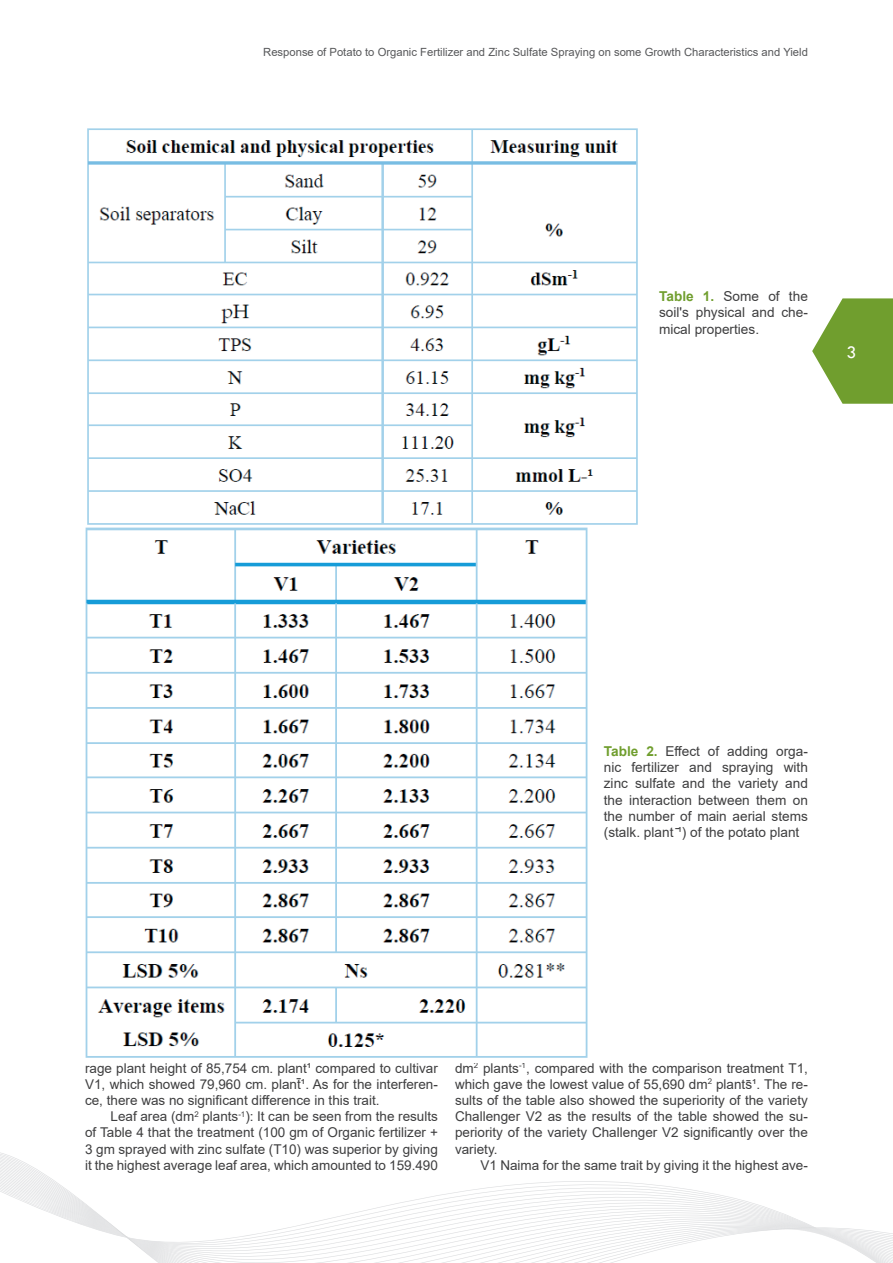
<style>
.page{position:relative;width:893px;height:1263px;background:#fff}
.page>*{position:absolute;margin:0;border:0;box-sizing:border-box;transform-origin:0 0}
.t1{font:18px "Tw Cen";color:#fff}
.t2{font:13.65px/16.4px "Arial";color:#3e3e3f;text-align:justify}
.t3{font:13.5px/16.2px "Arial";color:#3e3e3f;text-align:justify}
.t4{font:11.25px "Arial";color:#57585a}
.s1{font-weight:700;color:#709e2e}
</style>
<div class="page">
<svg style="left:812px;top:298px;width:81px;height:106px"></svg>
<svg style="left:0;top:1167px;width:893px;height:96px"></svg>
<img style="left:87px;top:128px;width:551px;height:397px">
<img style="left:85px;top:527px;width:503px;height:531px">
<p class="t4" style="left:263px;top:44px;width:546px">Response of Potato to Organic Fertilizer and Zinc Sulfate Spraying on some Growth Characteristics and Yield</p>
<p class="t2" style="left:659px;top:288px;width:150px"><span class="s1">Table 1.</span> Some of the soil's physical and che&shy;mical properties.</p>
<h1 class="t1" style="left:846px;top:341px;width:11px">3</h1>
<p class="t2" style="left:604px;top:742px;width:206px"><span class="s1">Table 2.</span> Effect of adding orga&shy;nic fertilizer and spraying with zinc sulfate and the variety and the interaction between them on the number of main aerial stems (stalk. plant ̄¹) of the potato plant</p>
<p class="t3" style="left:85px;top:1059px;width:354px">rage plant height of 85,754 cm. plant̄¹ compared to cultivar V1, which showed 79,960 cm. plant̄¹. As for the interferen&shy;ce, there was no significant difference in this trait.</p>
<p class="t3" style="left:85px;top:1108px;width:354px;text-indent:26px">Leaf area (dm<sup>2</sup> plants<sup>-1</sup>): It can be seen from the results of Table 4 that the treatment (100 gm of Organic fertilizer + 3 gm sprayed with zinc sulfate (T10) was superior by giving it the highest average leaf area, which amounted to 159.490</p>
<p class="t3" style="left:455px;top:1059px;width:354px">dm<sup>2</sup> plants<sup>-1</sup>, compared with the comparison treatment T1, which gave the lowest value of 55,690 dm<sup>2</sup> plants̄¹. The re&shy;sults of the table also showed the superiority of the variety Challenger V2 as the results of the table showed the su&shy;periority of the variety Challenger V2 significantly over the variety.</p>
<p class="t3" style="left:480px;top:1157px;width:329px">V1 Naima for the same trait by giving it the highest ave-</p>
</div>
